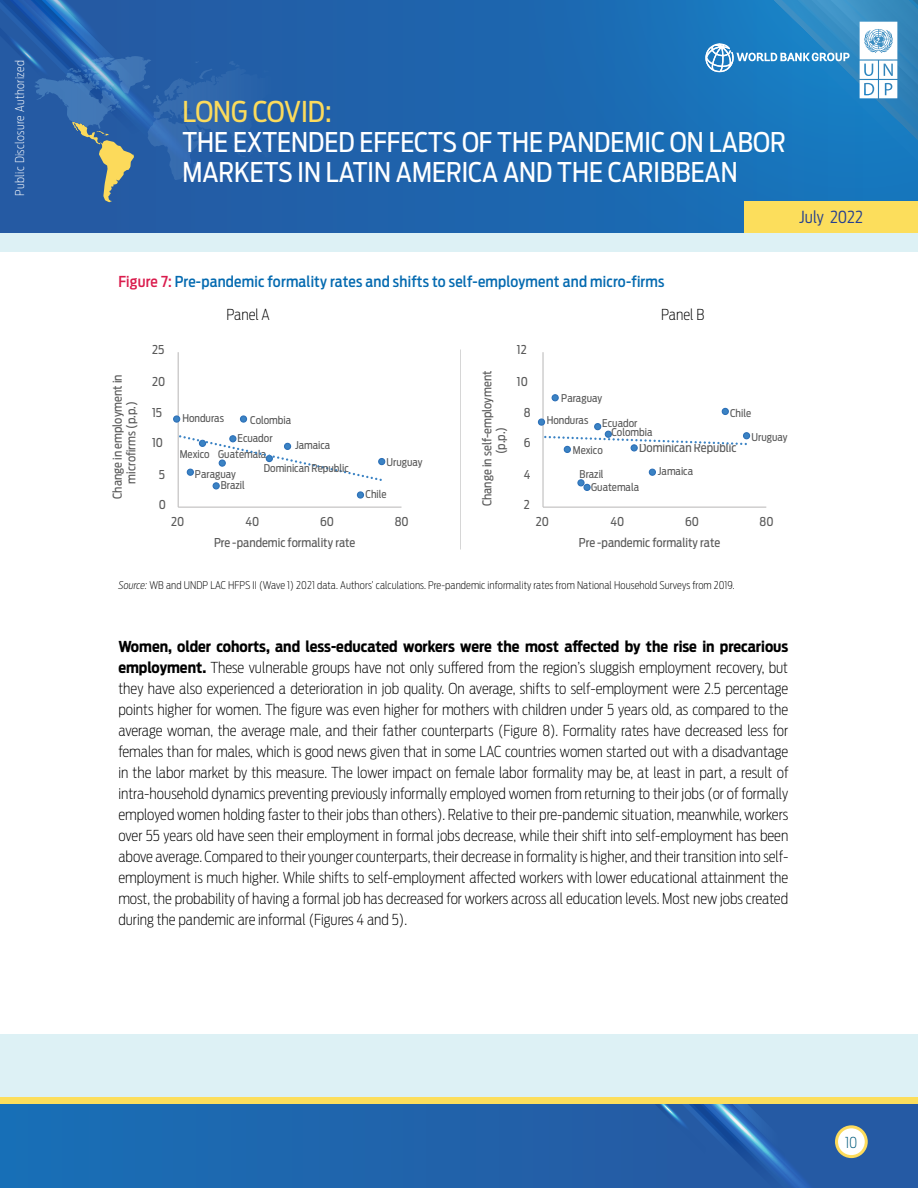
<style>
.page{position:relative;width:918px;height:1188px;background:#fff}
.page>*{position:absolute;margin:0;border:0;box-sizing:border-box;transform-origin:0 0}
.t1{font:28.5px "Antenna Cond";color:#fcdb5c}
.t2{font:27px/30px "Antenna Cond";color:#fff}
.t3{font:300 16.5px "Antenna Cond";color:#25408f}
.t4{font:200 15px/21px "Antenna Cond";color:#000;text-align:justify}
.t5{font:500 15px "Antenna Cond";letter-spacing:.015em;color:#046ab0}
.t6{font:200 15px "Antenna Cond";color:#005a7c}
.t7{font:12.15px/13.6px "Antenna Cond";color:#5a5a5a}
.t8{font:200 12px "Antenna Cond";letter-spacing:.03em;color:#fff}
.t9{font:10.65px "Antenna Cond";color:#5a5a5a}
.t10{font:200 10.5px "Antenna Cond";letter-spacing:.01em;color:#000}
.s1{color:#da1c4d}
.s2{font-style:italic}
.s3{font-weight:700}
</style>
<div class="page">
<div style="left:0;top:233px;width:918px;height:864px;background:#ddf1f5"></div>
<div style="left:0;top:253px;width:918px;height:781px;background:#fff"></div>
<div style="left:0;top:1104px;width:918px;height:84px;background:linear-gradient(to bottom,#1e66ae,#1e66ae)"></div>
<div style="left:0;top:0;width:918px;height:233px;background:#1f63ac"></div>
<div style="left:615px;top:0;width:129px;height:233px;background:#1a6db5"></div>
<svg style="left:0;top:0;width:254px;height:202px"></svg>
<div style="left:683px;top:0;width:235px;height:202px;background:#1a72b9"></div>
<div style="left:744px;top:201px;width:174px;height:32px;background:#fcde5c"></div>
<svg style="left:520px;top:1104px;width:350px;height:84px;background:#2c63a8"></svg>
<div style="left:0;top:1097px;width:918px;height:7px;background:#fcde5c"></div>
<svg style="left:702px;top:0;width:216px;height:199px;background:#2d85c3"></svg>
<hr style="left:178px;top:352px;width:1px;height:155px;background:#c0bfbf">
<hr style="left:178px;top:507px;width:223px;height:1px;background:#c0bfbf">
<svg style="left:175px;top:416px;width:5px;height:6px"></svg>
<div style="left:173px;top:415px;width:7px;height:8px;border:1px solid #2c70b8;border-radius:50%"></div>
<div style="left:240px;top:416px;width:7px;height:6px;background:#3b83c4;border-radius:50%"></div>
<div style="left:240px;top:415px;width:7px;height:8px;border:1px solid #2c70b8;border-radius:50%"></div>
<div style="left:357px;top:492px;width:7px;height:6px;background:#3b83c4;border-radius:50%"></div>
<div style="left:357px;top:491px;width:7px;height:8px;border:1px solid #2c70b8;border-radius:50%"></div>
<svg style="left:177px;top:432px;width:208px;height:57px"></svg>
<hr style="left:542px;top:352px;width:2px;height:155px;background:#c0bfbf">
<hr style="left:543px;top:507px;width:223px;height:1px;background:#c0bfbf">
<svg style="left:552px;top:395px;width:6px;height:6px"></svg>
<div style="left:552px;top:394px;width:7px;height:7px;border:1px solid #2c70b8;border-radius:50%"></div>
<svg style="left:649px;top:469px;width:6px;height:6px"></svg>
<div style="left:649px;top:469px;width:7px;height:7px;border:1px solid #2c70b8;border-radius:50%"></div>
<div style="left:594px;top:423px;width:7px;height:7px;border:1px solid #2c70b8;border-radius:50%"></div>
<div style="left:538px;top:419px;width:7px;height:6px;background:#3b83c4;border-radius:50%"></div>
<div style="left:538px;top:418px;width:7px;height:8px;border:1px solid #2c70b8;border-radius:50%"></div>
<div style="left:564px;top:446px;width:7px;height:7px;border:1px solid #2c70b8;border-radius:50%"></div>
<svg style="left:722px;top:408px;width:6px;height:6px"></svg>
<div style="left:722px;top:408px;width:7px;height:7px;border:1px solid #2c70b8;border-radius:50%"></div>
<div style="left:583px;top:484px;width:8px;height:7px;border:1px solid #2c70b8;border-radius:50%"></div>
<svg style="left:578px;top:481px;width:12px;height:9px"></svg>
<div style="left:577px;top:479px;width:8px;height:7px;border:1px solid #2c70b8;border-radius:50%"></div>
<svg style="left:542px;top:424px;width:208px;height:28px"></svg>
<p class="t8" style="left:13px;top:196px;width:137px;rotate:-90deg">Public Disclosure Authorized</p>
<h1 class="t1" style="left:182px;top:95px;width:151px">LONG COVID:</h1>
<h2 class="t2" style="left:182px;top:127px;width:605px">THE EXTENDED EFFECTS OF THE PANDEMIC ON LABOR<br>MARKETS IN LATIN AMERICA AND THE CARIBBEAN</h2>
<p class="t3" style="left:799px;top:207px;width:65px">July 2022</p>
<p class="t5" style="left:118px;top:272px;width:548px"><span class="s1">Figure 7:</span> Pre-pandemic formality rates and shifts to self-employment and micro-firms</p>
<p class="t4" style="left:226px;top:304px;width:45px">Panel A</p>
<p class="t4" style="left:661px;top:304px;width:45px">Panel B</p>
<p class="t7" style="left:111px;top:484px;width:110px;text-indent:-16px;rotate:-90deg">Change in employment in microfirms (p.p.)</p>
<p class="t7" style="left:152px;top:343px;width:14px">25</p>
<p class="t7" style="left:152px;top:375px;width:15px">20</p>
<p class="t7" style="left:152px;top:406px;width:12px">15</p>
<p class="t7" style="left:152px;top:436px;width:12px">10</p>
<p class="t7" style="left:159px;top:468px;width:8px">5</p>
<p class="t7" style="left:159px;top:498px;width:9px">0</p>
<p class="t9" style="left:182px;top:412px;width:43px">Honduras</p>
<p class="t9" style="left:180px;top:448px;width:32px">Mexico</p>
<p class="t9" style="left:250px;top:414px;width:43px">Colombia</p>
<p class="t9" style="left:237px;top:432px;width:37px">Ecuador</p>
<p class="t9" style="left:295px;top:439px;width:37px">Jamaica</p>
<p class="t9" style="left:218px;top:448px;width:50px">Guatemala</p>
<p class="t9" style="left:221px;top:479px;width:26px">Brazil</p>
<p class="t9" style="left:264px;top:462px;width:87px">Dominican Republic</p>
<p class="t9" style="left:195px;top:467px;width:42px">Paraguay</p>
<p class="t9" style="left:387px;top:456px;width:38px">Uruguay</p>
<p class="t9" style="left:366px;top:488px;width:23px">Chile</p>
<p class="t7" style="left:171px;top:515px;width:15px">20</p>
<p class="t7" style="left:246px;top:515px;width:15px">40</p>
<p class="t7" style="left:320px;top:515px;width:15px">60</p>
<p class="t7" style="left:395px;top:515px;width:15px">80</p>
<p class="t7" style="left:214px;top:536px;width:143px">Pre -pandemic formality rate</p>
<p class="t7" style="left:480px;top:506px;width:137px;text-align:center;rotate:-90deg">Change in self-employment (p.p.)</p>
<p class="t7" style="left:517px;top:343px;width:11px">12</p>
<p class="t7" style="left:517px;top:375px;width:12px">10</p>
<p class="t7" style="left:524px;top:406px;width:8px">8</p>
<p class="t7" style="left:524px;top:436px;width:8px">6</p>
<p class="t7" style="left:524px;top:468px;width:8px">4</p>
<p class="t7" style="left:524px;top:498px;width:8px">2</p>
<p class="t9" style="left:561px;top:392px;width:42px">Paraguay</p>
<p class="t9" style="left:730px;top:407px;width:23px">Chile</p>
<p class="t7" style="left:639px;top:441px;width:99px">Dominican Republic</p>
<p class="t9" style="left:547px;top:414px;width:43px">Honduras</p>
<p class="t9" style="left:602px;top:416px;width:37px">Ecuador</p>
<p class="t9" style="left:573px;top:444px;width:32px">Mexico</p>
<p class="t9" style="left:611px;top:426px;width:43px">Colombia</p>
<p class="t9" style="left:752px;top:431px;width:38px">Uruguay</p>
<p class="t9" style="left:580px;top:467px;width:26px">Brazil</p>
<p class="t9" style="left:591px;top:481px;width:50px">Guatemala</p>
<p class="t9" style="left:658px;top:465px;width:37px">Jamaica</p>
<p class="t7" style="left:536px;top:515px;width:15px">20</p>
<p class="t7" style="left:610px;top:515px;width:15px">40</p>
<p class="t7" style="left:685px;top:515px;width:15px">60</p>
<p class="t7" style="left:760px;top:515px;width:15px">80</p>
<p class="t7" style="left:579px;top:536px;width:143px">Pre -pandemic formality rate</p>
<p class="t10" style="left:118px;top:579px;width:618px"><span class="s2">Source:</span> WB and UNDP LAC HFPS II (Wave 1) 2021 data. Authors’ calculations. Pre-pandemic informality rates from National Household Surveys from 2019.</p>
<p class="t4" style="left:118px;top:636px;width:672px"><span class="s3">Women, older cohorts, and less-educated workers were the most affected by the rise in precarious employment.</span> These vulnerable groups have not only suffered from the region’s sluggish employment recovery, but they have also experienced a deterioration in job quality. On average, shifts to self-employment were 2.5 percentage points higher for women. The figure was even higher for mothers with children under 5 years old, as compared to the average woman, the average male, and their father counterparts (Figure 8). Formality rates have decreased less for females than for males, which is good news given that in some LAC countries women started out with a disadvantage in the labor market by this measure. The lower impact on female labor formality may be, at least in part, a result of intra-household dynamics preventing previously informally employed women from returning to their jobs (or of formally employed women holding faster to their jobs than others). Relative to their pre-pandemic situation, meanwhile, workers over 55 years old have seen their employment in formal jobs decrease, while their shift into self-employment has been above average. Compared to their younger counterparts, their decrease in formality is higher, and their transition into self&shy;employment is much higher. While shifts to self-employment affected workers with lower educational attainment the most, the probability of having a formal job has decreased for workers across all education levels. Most new jobs created during the pandemic are informal (Figures 4 and 5).</p>
<p class="t6" style="left:845px;top:1134px;width:14px">10</p>
</div>
